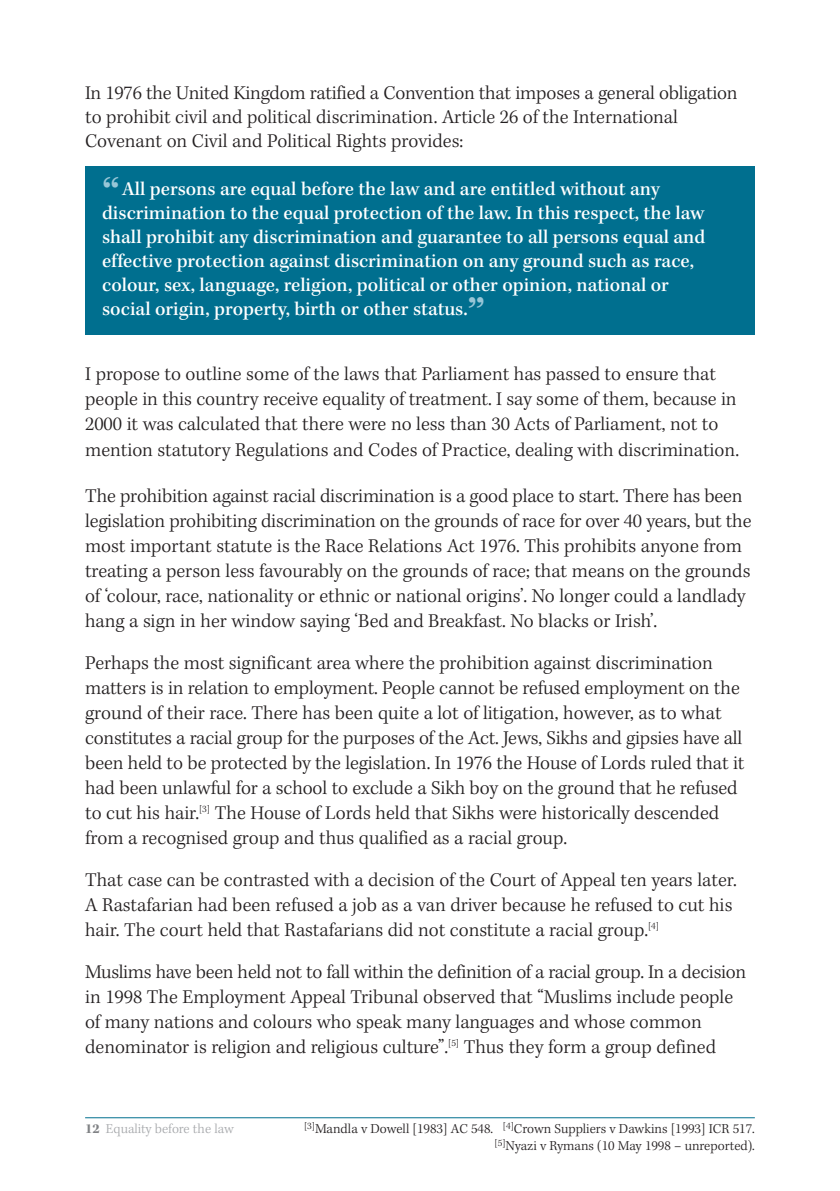
<style>
.page{position:relative;width:840px;height:1191px;background:#fff}
.page>*{position:absolute;margin:0;border:0;box-sizing:border-box;transform-origin:0 0}
.t1{font:500 48px "Kepler Std";color:#98c6d7}
.t2{font:300 20px/25px "Kepler Std";color:#231f20}
.t3{font:500 20px/24px "Kepler Std";color:#fff}
.t4{font:300 14px/16.8px "Kepler Std";color:#231f20;text-align:right}
.t5{font:300 14px "Kepler Std";letter-spacing:-.005em;color:#a7a9ac}
.s1{font-weight:700;color:#808285}
</style>
<div class="page">
<div style="left:85px;top:166px;width:669px;height:168px;background:#006f8f"></div>
<hr style="left:85px;top:1117px;width:669px;height:1px;background:#006f8f">
<p class="t2" style="left:85px;top:82px;width:653px;line-height:24px">In 1976 the United Kingdom ratified a Convention that imposes a general obligation to prohibit civil and political discrimination. Article 26 of the International<br>Covenant on Civil and Political Rights provides:</p>
<h1 class="t1" style="left:102px;top:177px;width:19px">“</h1>
<p class="t3" style="left:102px;top:178px;width:604px;text-indent:20px">All persons are equal before the law and are entitled without any discrimination to the equal protection of the law. In this respect, the law shall prohibit any discrimination and guarantee to all persons equal and effective protection against discrimination on any ground such as race, colour, sex, language, religion, political or other opinion, national or social origin, property, birth or other status.</p>
<h1 class="t1" style="left:467px;top:297px;width:19px">”</h1>
<p class="t2" style="left:85px;top:363px;width:655px">I propose to outline some of the laws that Parliament has passed to ensure that people in this country receive equality of treatment. I say some of them, because in 2000 it was calculated that there were no less than 30 Acts of Parliament, not to mention statutory Regulations and Codes of Practice, dealing with discrimination.</p>
<p class="t2" style="left:85px;top:485px;width:667px">The prohibition against racial discrimination is a good place to start. There has been legislation prohibiting discrimination on the grounds of race for over 40 years, but the most important statute is the Race Relations Act 1976. This prohibits anyone from treating a person less favourably on the grounds of race; that means on the grounds of ‘colour, race, nationality or ethnic or national origins’. No longer could a landlady hang a sign in her window saying ‘Bed and Breakfast. No blacks or Irish’.</p>
<p class="t2" style="left:85px;top:652px;width:660px">Perhaps the most significant area where the prohibition against discrimination matters is in relation to employment. People cannot be refused employment on the ground of their race. There has been quite a lot of litigation, however, as to what constitutes a racial group for the purposes of the Act. Jews, Sikhs and gipsies have all been held to be protected by the legislation. In 1976 the House of Lords ruled that it had been unlawful for a school to exclude a Sikh boy on the ground that he refused to cut his hair.<sup>[3]</sup> The House of Lords held that Sikhs were historically descended from a recognised group and thus qualified as a racial group.</p>
<p class="t2" style="left:85px;top:869px;width:652px">That case can be contrasted with a decision of the Court of Appeal ten years later.<br>A Rastafarian had been refused a job as a van driver because he refused to cut his hair. The court held that Rastafarians did not constitute a racial group.<sup>[4]</sup></p>
<p class="t2" style="left:85px;top:961px;width:662px">Muslims have been held not to fall within the definition of a racial group. In a decision in 1998 The Employment Appeal Tribunal observed that “Muslims include people of many nations and colours who speak many languages and whose common denominator is religion and religious culture”.<sup>[5]</sup> Thus they form a group defined</p>
<p class="t5" style="left:85px;top:1122px;width:150px"><span class="s1">12</span> Equality before the law</p>
<p class="t4" style="left:304px;top:1121px;width:452px"><sup>[3]</sup>Mandla v Dowell [1983] AC 548. <sup>[4]</sup>Crown Suppliers v Dawkins [1993] ICR 517. <sup>[5]</sup>Nyazi v Rymans (10 May 1998 – unreported).</p>
</div>
